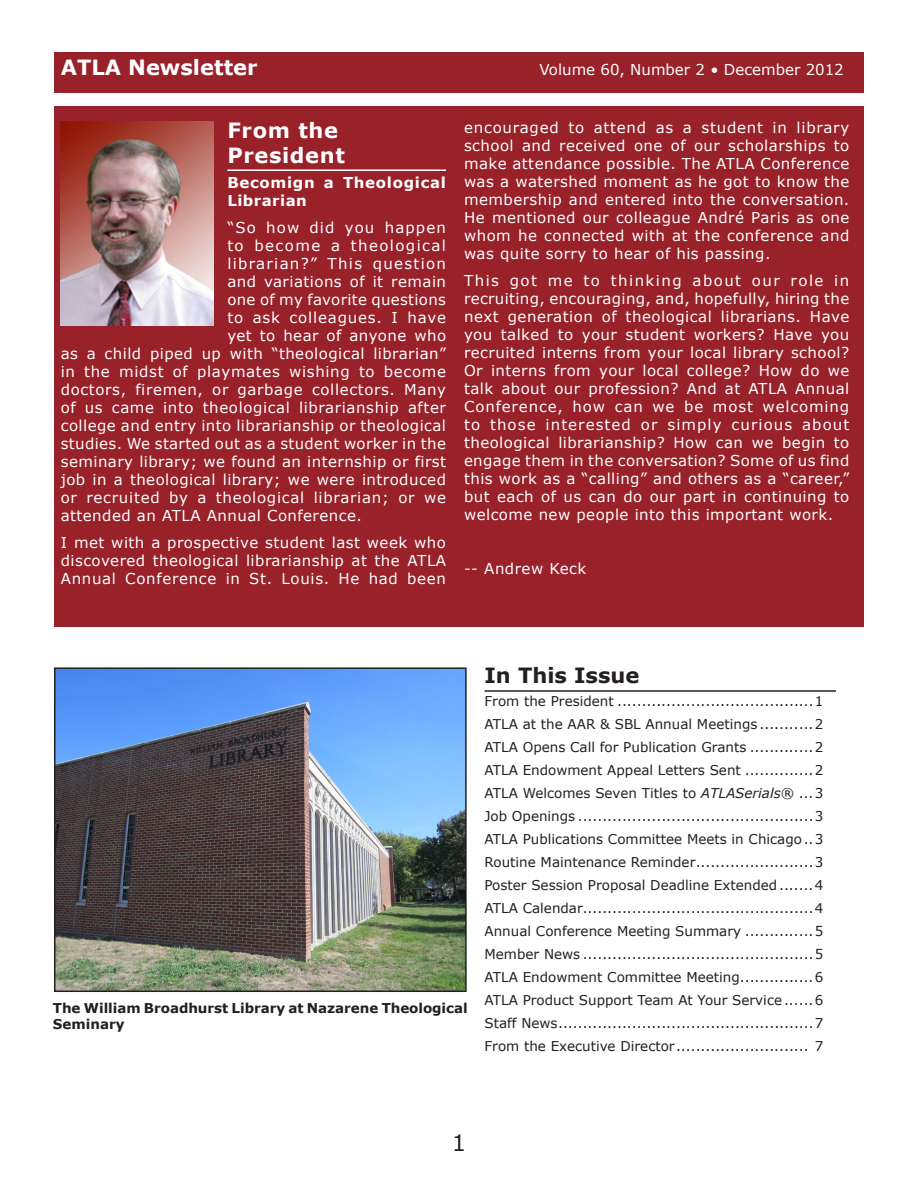
<style>
.page{position:relative;width:918px;height:1188px;background:#fff}
.page>*{position:absolute;margin:0;border:0;box-sizing:border-box;transform-origin:0 0}
.t1{font:22.5px "Verdana";color:#231f20}
.Headline{font:700 21px/25.2px "Verdana";letter-spacing:.03em;color:#fff}
.Headline-2{font:700 21px "Verdana";color:#fff}
.Headline-3{font:700 21px "Verdana";color:#231f20}
.t2{font:15px/18px "Verdana";letter-spacing:.03em;color:#fff;text-align:justify}
.t3{font:15px "Verdana";letter-spacing:.05em;color:#fff}
.t4{font:15px "Verdana";color:#fff}
.t5{font:700 15px/18px "Verdana";letter-spacing:.045em;color:#fff}
.t6{font:15px "Verdana";letter-spacing:.085em;color:#fff}
.t7{font:15px "Verdana";letter-spacing:.055em;color:#fff}
.t8{font:15px "Verdana";letter-spacing:.095em;color:#fff}
.t9{font:15px "Verdana";letter-spacing:.075em;color:#fff}
.t10{font:13.5px "Verdana";color:#231f20}
.t11{font:700 13.5px/16.2px "Verdana";letter-spacing:-.005em;color:#231f20}
.s1{font-style:italic}
</style>
<div class="page">
<div style="left:54px;top:106px;width:810px;height:520px;background:#98212a"></div>
<div style="left:54px;top:52px;width:810px;height:41px;background:#98212a"></div>
<img style="left:61px;top:122px;width:153px;height:204px">
<hr style="left:227px;top:170px;width:219px;height:1px;background:#fff">
<img style="left:57px;top:670px;width:407px;height:319px">
<div style="left:54px;top:667px;width:413px;height:325px;border:2px solid #231f20"></div>
<hr style="left:484px;top:690px;width:352px;height:2px;background:#231f20">
<p class="Headline-2" style="left:61px;top:53px;width:198px">ATLA Newsletter</p>
<p class="t4" style="left:539px;top:60px;width:306px">Volume 60, Number 2 • December 2012</p>
<p class="Headline" style="left:227px;top:117px;width:119px">From the<br>President</p>
<p class="t5" style="left:227px;top:173px;width:220px">Becomign a Theological<br>Librarian</p>
<p class="t9" style="left:227px;top:217px;width:220px">“So how did you happen</p>
<p class="t8" style="left:227px;top:235px;width:220px">to become a theological</p>
<p class="t6" style="left:227px;top:253px;width:220px">librarian?” This question</p>
<p class="t2" style="left:227px;top:272px;width:220px">and variations of it remain</p>
<p class="t2" style="left:227px;top:290px;width:220px">one of my favorite questions</p>
<p class="t7" style="left:227px;top:307px;width:220px">to ask colleagues. I have</p>
<p class="t2" style="left:227px;top:326px;width:220px">yet to hear of anyone who</p>
<p class="t2" style="left:61px;top:344px;width:387px">as a child piped up with “theological librarian”</p>
<p class="t2" style="left:61px;top:362px;width:387px">in the midst of playmates wishing to become</p>
<p class="t2" style="left:61px;top:380px;width:387px">doctors, firemen, or garbage collectors. Many</p>
<p class="t2" style="left:61px;top:398px;width:387px">of us came into theological librarianship after</p>
<p class="t2" style="left:61px;top:416px;width:387px">college and entry into librarianship or theological</p>
<p class="t2" style="left:61px;top:434px;width:387px">studies. We started out as a student worker in the</p>
<p class="t2" style="left:61px;top:452px;width:387px">seminary library; we found an internship or first</p>
<p class="t2" style="left:61px;top:470px;width:387px">job in a theological library; we were introduced</p>
<p class="t3" style="left:61px;top:487px;width:387px">or recruited by a theological librarian; or we</p>
<p class="t2" style="left:61px;top:506px;width:303px">attended an ATLA Annual Conference.</p>
<p class="t2" style="left:61px;top:533px;width:387px">I met with a prospective student last week who discovered theological librarianship at the ATLA Annual Conference in St. Louis. He had been</p>
<p class="t2" style="left:464px;top:118px;width:387px">encouraged to attend as a student in library school and received one of our scholarships to make attendance possible. The ATLA Conference was a watershed moment as he got to know the membership and entered into the conversation.<br>He mentioned our colleague André Paris as one whom he connected with at the conference and was quite sorry to hear of his passing.</p>
<p class="t2" style="left:464px;top:271px;width:387px">This got me to thinking about our role in recruiting, encouraging, and, hopefully, hiring the next generation of theological librarians. Have you talked to your student workers? Have you recruited interns from your local library school?<br>Or interns from your local college? How do we talk about our profession? And at ATLA Annual Conference, how can we be most welcoming to those interested or simply curious about theological librarianship? How can we begin to engage them in the conversation? Some of us find this work as a “calling” and others as a “career,” but each of us can do our part in continuing to welcome new people into this important work.</p>
<p class="t2" style="left:464px;top:559px;width:124px">-- Andrew Keck</p>
<p class="t11" style="left:53px;top:999px;width:416px">The William Broadhurst Library at Nazarene Theological<br>Seminary</p>
<p class="Headline-3" style="left:484px;top:661px;width:156px">In This Issue</p>
<p class="t10" style="left:484px;top:692px;width:341px">From the President ........................................1</p>
<p class="t10" style="left:484px;top:715px;width:341px">ATLA at the AAR &amp; SBL Annual Meetings ...........2</p>
<p class="t10" style="left:484px;top:738px;width:341px">ATLA Opens Call for Publication Grants .............2</p>
<p class="t10" style="left:484px;top:761px;width:341px">ATLA Endowment Appeal Letters Sent ..............2</p>
<p class="t10" style="left:484px;top:784px;width:341px">ATLA Welcomes Seven Titles to <span class="s1">ATLASerials</span>® ...3</p>
<p class="t10" style="left:484px;top:807px;width:341px">Job Openings ................................................3</p>
<p class="t10" style="left:484px;top:830px;width:341px">ATLA Publications Committee Meets in Chicago..3</p>
<p class="t10" style="left:484px;top:853px;width:341px">Routine Maintenance Reminder........................3</p>
<p class="t10" style="left:484px;top:876px;width:341px">Poster Session Proposal Deadline Extended.......4</p>
<p class="t10" style="left:484px;top:899px;width:341px">ATLA Calendar...............................................4</p>
<p class="t10" style="left:484px;top:922px;width:341px">Annual Conference Meeting Summary ..............5</p>
<p class="t10" style="left:484px;top:945px;width:341px">Member News ...............................................5</p>
<p class="t10" style="left:484px;top:968px;width:341px">ATLA Endowment Committee Meeting...............6</p>
<p class="t10" style="left:484px;top:991px;width:341px">ATLA Product Support Team At Your Service......6</p>
<p class="t10" style="left:484px;top:1014px;width:341px">Staff News....................................................7</p>
<p class="t10" style="left:484px;top:1037px;width:341px">From the Executive Director........................... 7</p>
<p class="t1" style="left:452px;top:1128px;width:16px">1</p>
</div>
